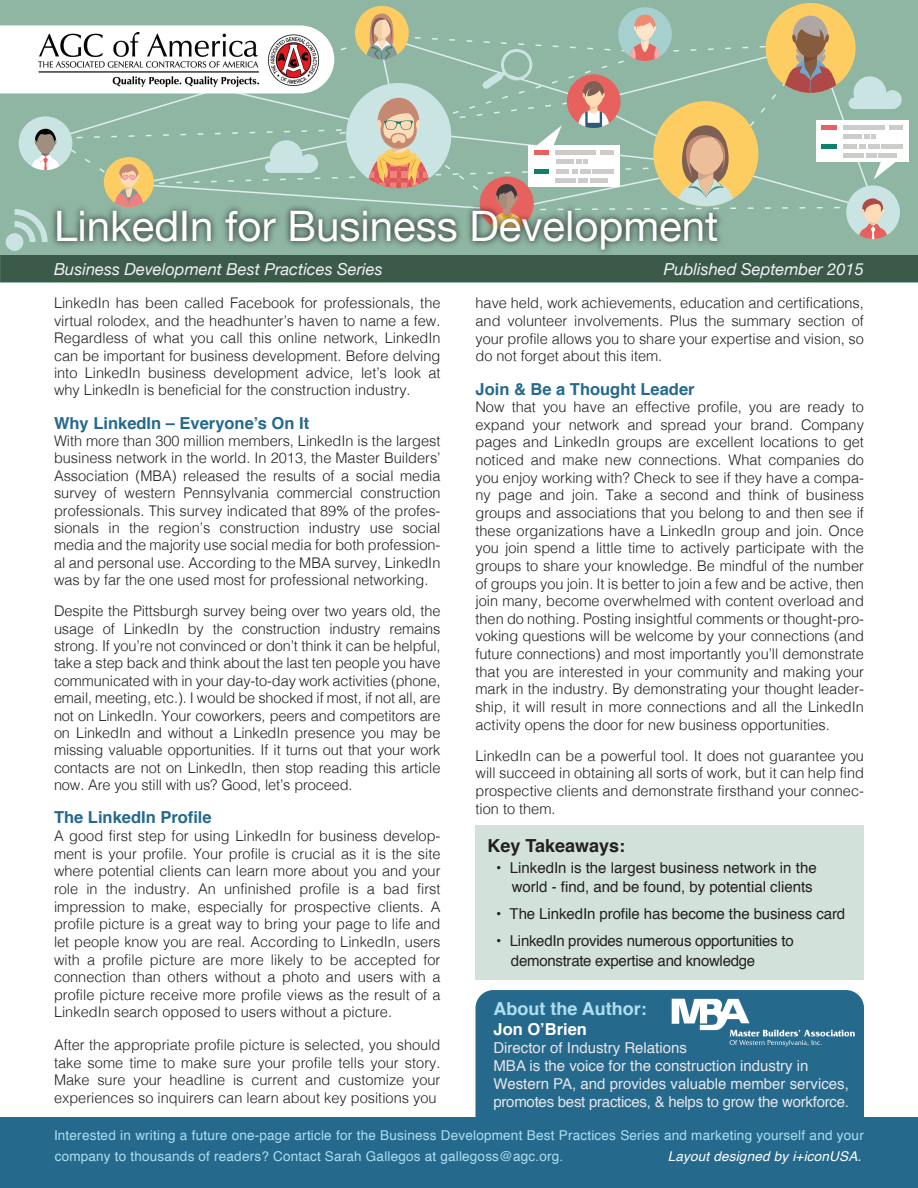
<style>
.page{position:relative;width:918px;height:1188px;background:#fff}
.page>*{position:absolute;margin:0;border:0;box-sizing:border-box;transform-origin:0 0}
.t1{font:42px "Helvetica Neue";color:#fff}
.t2{font:700 18px "Helvetica";color:#addff0}
.t3{font:700 18px "Helvetica";color:#231f20}
.t4{font:700 16.5px "Helvetica";color:#25698d}
.t5{font:italic 16.5px "Helvetica Neue";color:#f2f3f4}
.t6{font:700 16.5px "Helvetica";color:#fff}
.t7{font:15px/19.5px "Helvetica";letter-spacing:-.005em;color:#231f20;text-align:right}
.t8{font:15px/18px "Helvetica";color:#e6e7e9}
.t9{font:300 14.7px/17.7px "Helvetica";color:#231f20;text-align:justify}
.t10{font:13.5px/21px "Helvetica";letter-spacing:.015em;color:#addff0}
.t11{font:italic 13.5px "Helvetica";letter-spacing:.015em;color:#fff}
</style>
<div class="page">
<div style="left:0;top:0;width:918px;height:282px;background:#8fb5a3"></div>
<div style="left:6px;top:233px;width:17px;height:18px;background:#cae4e3;border-radius:50%"></div>
<div style="left:355px;top:6px;width:54px;height:54px;background:#fecd62;border-radius:50%"></div>
<div style="left:618px;top:7px;width:54px;height:54px;background:#a6d0ce;border-radius:50%"></div>
<div style="left:766px;top:3px;width:90px;height:90px;background:#fecd62;border-radius:50%"></div>
<img style="left:44px;top:242px;width:843px;height:41px">
<div style="left:816px;top:120px;width:93px;height:42px;background:#fff"></div>
<div style="left:889px;top:125px;width:14px;height:5px;background:#cccccb"></div>
<hr style="left:881px;top:145px;width:22px;height:4px;background:#cccccb">
<div style="left:0;top:1117px;width:918px;height:71px;background:#25698d"></div>
<div style="left:0;top:255px;width:918px;height:27px;background:#385747"></div>
<div style="left:476px;top:990px;width:388px;height:151px;background:#25698d;border-radius:18px"></div>
<svg style="left:0;top:13px;width:902px;height:229px"></svg>
<img style="left:39px;top:32px;width:279px;height:54px">
<img style="left:671px;top:998px;width:184px;height:49px">
<div style="left:476px;top:825px;width:388px;height:155px;background:#d2e2da"></div>
<h1 class="t1" style="left:54px;top:196px;width:666px">LinkedIn for Business Development</h1>
<p class="t5" style="left:54px;top:257px;width:330px">Business Development Best Practices Series</p>
<p class="t5" style="left:664px;top:257px;width:202px">Published September 2015</p>
<p class="t9" style="left:54px;top:293px;width:388px">LinkedIn has been called Facebook for professionals, the virtual rolodex, and the headhunter’s haven to name a few.<br>Regardless of what you call this online network, LinkedIn can be important for business development. Before delving into LinkedIn business development advice, let’s look at why LinkedIn is beneficial for the construction industry.</p>
<p class="t4" style="left:54px;top:409px;width:257px">Why LinkedIn – Everyone’s On It</p>
<p class="t9" style="left:54px;top:431px;width:388px">With more than 300 million members, LinkedIn is the largest business network in the world. In 2013, the Master Builders’ Association (MBA) released the results of a social media survey of western Pennsylvania commercial construction professionals. This survey indicated that 89% of the profes&shy;sionals in the region’s construction industry use social media and the majority use social media for both profession&shy;al and personal use. According to the MBA survey, LinkedIn was by far the one used most for professional networking.</p>
<p class="t9" style="left:54px;top:601px;width:388px">Despite the Pittsburgh survey being over two years old, the usage of LinkedIn by the construction industry remains strong. If you’re not convinced or don’t think it can be helpful, take a step back and think about the last ten people you have communicated with in your day-to-day work activities (phone, email, meeting, etc.). I would be shocked if most, if not all, are not on LinkedIn. Your coworkers, peers and competitors are on LinkedIn and without a LinkedIn presence you may be missing valuable opportunities. If it turns out that your work contacts are not on LinkedIn, then stop reading this article now. Are you still with us? Good, let’s proceed.</p>
<p class="t4" style="left:54px;top:804px;width:159px">The LinkedIn Profile</p>
<p class="t9" style="left:54px;top:826px;width:388px">A good first step for using LinkedIn for business develop&shy;ment is your profile. Your profile is crucial as it is the site where potential clients can learn more about you and your role in the industry. An unfinished profile is a bad first impression to make, especially for prospective clients. A profile picture is a great way to bring your page to life and let people know you are real. According to LinkedIn, users with a profile picture are more likely to be accepted for connection than others without a photo and users with a profile picture receive more profile views as the result of a LinkedIn search opposed to users without a picture.</p>
<p class="t9" style="left:54px;top:1035px;width:388px">After the appropriate profile picture is selected, you should take some time to make sure your profile tells your story.<br>Make sure your headline is current and customize your experiences so inquirers can learn about key positions you</p>
<p class="t9" style="left:475px;top:293px;width:390px">have held, work achievements, education and certifications, and volunteer involvements. Plus the summary section of your profile allows you to share your expertise and vision, so do not forget about this item.</p>
<p class="t4" style="left:475px;top:375px;width:221px">Join &amp; Be a Thought Leader</p>
<p class="t9" style="left:475px;top:397px;width:390px">Now that you have an effective profile, you are ready to expand your network and spread your brand. Company pages and LinkedIn groups are excellent locations to get noticed and make new connections. What companies do you enjoy working with? Check to see if they have a compa&shy;ny page and join. Take a second and think of business groups and associations that you belong to and then see if these organizations have a LinkedIn group and join. Once you join spend a little time to actively participate with the groups to share your knowledge. Be mindful of the number of groups you join. It is better to join a few and be active, then join many, become overwhelmed with content overload and then do nothing. Posting insightful comments or thought-pro&shy;voking questions will be welcome by your connections (and future connections) and most importantly you’ll demonstrate that you are interested in your community and making your mark in the industry. By demonstrating your thought leader&shy;ship, it will result in more connections and all the LinkedIn activity opens the door for new business opportunities.</p>
<p class="t9" style="left:475px;top:746px;width:390px">LinkedIn can be a powerful tool. It does not guarantee you will succeed in obtaining all sorts of work, but it can help find prospective clients and demonstrate firsthand your connec&shy;tion to them.</p>
<p class="t3" style="left:487px;top:831px;width:139px">Key Takeaways:</p>
<p class="t7" style="left:496px;top:858px;width:322px">• LinkedIn is the largest business network in the world - find, and be found, by potential clients</p>
<p class="t7" style="left:496px;top:905px;width:351px">• The LinkedIn profile has become the business card</p>
<p class="t7" style="left:511px;top:932px;width:284px;text-align:left;text-indent:-15px">• LinkedIn provides numerous opportunities to demonstrate expertise and knowledge</p>
<p class="t2" style="left:494px;top:995px;width:155px">About the Author:</p>
<p class="t6" style="left:494px;top:1016px;width:95px">Jon O’Brien</p>
<p class="t8" style="left:494px;top:1039px;width:357px">Director of Industry Relations<br>MBA is the voice for the construction industry in Western PA, and provides valuable member services, promotes best practices, &amp; helps to grow the workforce.</p>
<p class="t10" style="left:54px;top:1125px;width:811px">Interested in writing a future one-page article for the Business Development Best Practices Series and marketing yourself and your company to thousands of readers? Contact Sarah Gallegos at gallegoss@agc.org.</p>
<p class="t11" style="left:668px;top:1146px;width:195px">Layout designed by i+iconUSA.</p>
</div>
